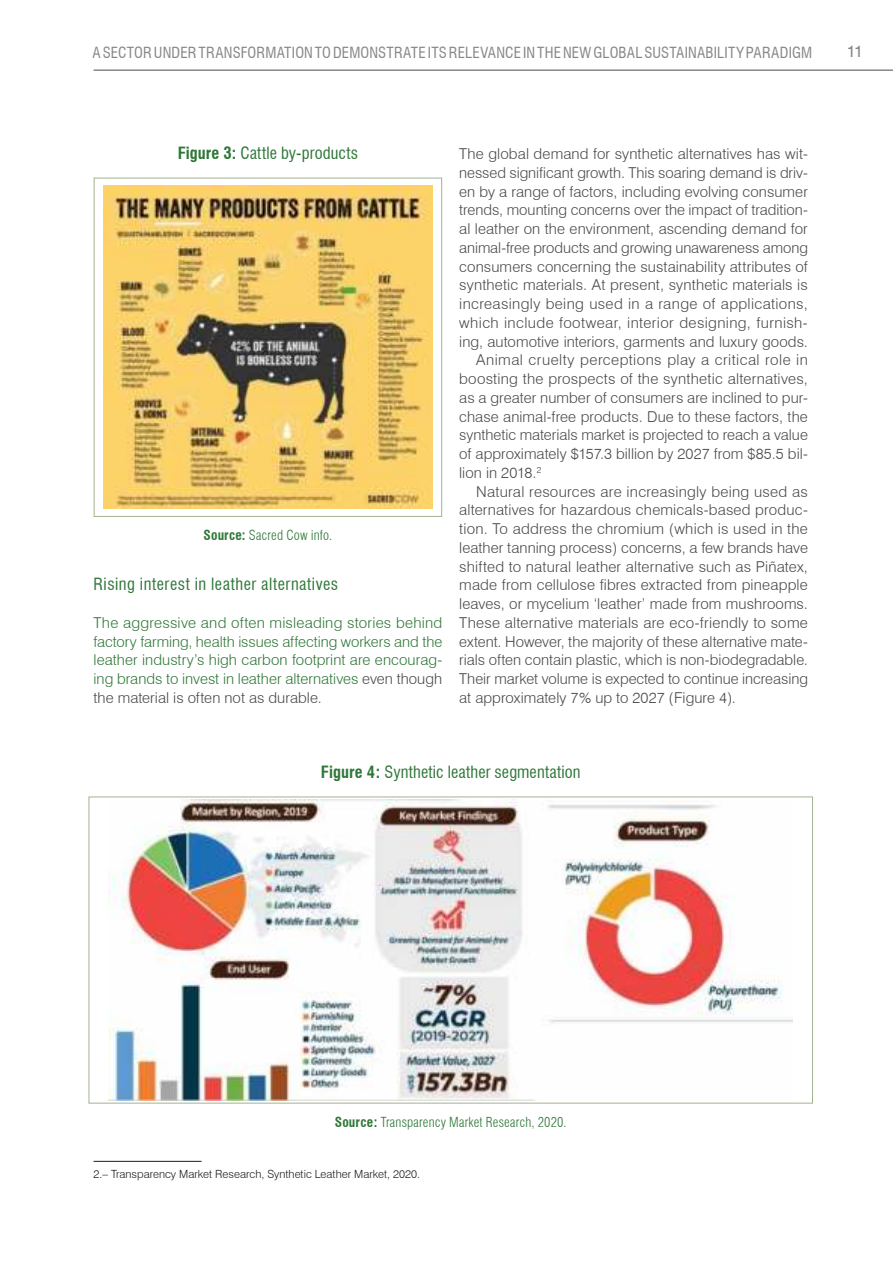
<style>
.page{position:relative;width:893px;height:1263px;background:#fff}
.page>*{position:absolute;margin:0;border:0;box-sizing:border-box;transform-origin:0 0}
.t1{font:condensed 16.5px "Swiss 721 BT";letter-spacing:.015em;color:#2f7738}
.t2{font:16.5px "Swiss 721 BT";color:#878786}
.t3{font:300 15px "Swiss 721 BT";letter-spacing:.005em;color:#4a4948}
.t4{font:300 15px/18.8px "Swiss 721 BT";letter-spacing:.005em;color:#2f7738;text-align:justify}
.t5{font:300 15px "Swiss 721 BT";letter-spacing:.025em;color:#4a4948}
.t6{font:condensed 15px "Swiss 721 BT";letter-spacing:.01em;color:#878786}
.t7{font:300 15px "Swiss 721 BT";letter-spacing:.03em;color:#4a4948}
.t8{font:300 condensed 13.5px "Swiss 721 BT";letter-spacing:.01em;color:#2f7738}
.t9{font:300 11.25px "Swiss 721 BT";color:#1c1c1b}
.s1{font-weight:700}
.s2{color:#4a4948}
</style>
<div class="page">
<hr style="left:94px;top:69px;width:799px;height:2px;background:#878786">
<img style="left:103px;top:186px;width:330px;height:323px">
<div style="left:94px;top:178px;width:348px;height:339px;border:1px solid #a3b38f"></div>
<hr style="left:94px;top:1161px;width:108px;height:1px;background:#1c1c1b">
<img style="left:109px;top:799px;width:684px;height:302px">
<p class="t6" style="left:93px;top:46px;width:721px">A SECTOR UNDER TRANSFORMATION TO DEMONSTRATE ITS RELEVANCE IN THE NEW GLOBAL SUSTAINABILITY PARADIGM</p>
<p class="t2" style="left:847px;top:45px;width:18px">11</p>
<p class="t1" style="left:178px;top:146px;width:182px"><span class="s1">Figure 3:</span> Cattle by-products</p>
<p class="t8" style="left:204px;top:529px;width:130px"><span class="s1">Source:</span> Sacred Cow info.</p>
<p class="t1" style="left:94px;top:578px;width:246px">Rising interest in leather alternatives</p>
<p class="t4" style="left:94px;top:614px;width:350px">The aggressive and often misleading stories behind factory farming, health issues affecting workers and the leather industry’s high carbon footprint are encourag&shy;ing brands to invest in leather alternatives <span class="s2">even though the material is often not as durable.</span></p>
<p class="t3" style="left:459px;top:148px;width:350px">The global demand for synthetic alternatives has wit-</p>
<p class="t3" style="left:459px;top:163px;width:350px">nessed significant growth. This soaring demand is driv-</p>
<p class="t3" style="left:459px;top:185px;width:350px">en by a range of factors, including evolving consumer</p>
<p class="t3" style="left:459px;top:204px;width:350px">trends, mounting concerns over the impact of tradition-</p>
<p class="t3" style="left:459px;top:223px;width:350px">al leather on the environment, ascending demand for</p>
<p class="t3" style="left:459px;top:241px;width:350px">animal-free products and growing unawareness among</p>
<p class="t3" style="left:459px;top:260px;width:350px">consumers concerning the sustainability attributes of</p>
<p class="t3" style="left:459px;top:279px;width:350px">synthetic materials. At present, synthetic materials is</p>
<p class="t5" style="left:459px;top:298px;width:350px">increasingly being used in a range of applications,</p>
<p class="t5" style="left:459px;top:316px;width:350px">which include footwear, interior designing, furnish-</p>
<p class="t3" style="left:459px;top:335px;width:350px">ing, automotive interiors, garments and luxury goods.</p>
<p class="t7" style="left:476px;top:354px;width:333px">Animal cruelty perceptions play a critical role in</p>
<p class="t3" style="left:459px;top:373px;width:350px">boosting the prospects of the synthetic alternatives,</p>
<p class="t3" style="left:459px;top:391px;width:350px">as a greater number of consumers are inclined to pur-</p>
<p class="t3" style="left:459px;top:410px;width:350px">chase animal-free products. Due to these factors, the</p>
<p class="t3" style="left:459px;top:429px;width:350px">synthetic materials market is projected to reach a value</p>
<p class="t3" style="left:459px;top:448px;width:350px">of approximately $157.3 billion by 2027 from $85.5 bil-</p>
<p class="t3" style="left:459px;top:466px;width:84px">lion in 2018.<sup>2</sup></p>
<p class="t3" style="left:476px;top:485px;width:333px">Natural resources are increasingly being used as</p>
<p class="t3" style="left:459px;top:504px;width:350px">alternatives for hazardous chemicals-based produc-</p>
<p class="t3" style="left:459px;top:523px;width:350px">tion. To address the chromium ( which is used in the</p>
<p class="t3" style="left:459px;top:541px;width:350px">leather tanning process ) concerns, a few brands have</p>
<p class="t3" style="left:459px;top:560px;width:350px">shifted to natural leather alternative such as Piñatex,</p>
<p class="t3" style="left:459px;top:576px;width:350px">made from cellulose fibres extracted from pineapple</p>
<p class="t3" style="left:459px;top:598px;width:350px">leaves, or mycelium ‘leather’ made from mushrooms.</p>
<p class="t3" style="left:459px;top:616px;width:350px">These alternative materials are eco-friendly to some</p>
<p class="t3" style="left:459px;top:635px;width:350px">extent. However, the majority of these alternative mate-</p>
<p class="t3" style="left:459px;top:654px;width:350px">rials often contain plastic, which is non-biodegradable.</p>
<p class="t3" style="left:459px;top:673px;width:350px">Their market volume is expected to continue increasing</p>
<p class="t3" style="left:459px;top:691px;width:278px">at approximately 7 % up to 2027 ( Figure 4 ).</p>
<p class="t1" style="left:321px;top:765px;width:261px"><span class="s1">Figure 4 :</span> Synthetic leather segmentation</p>
<p class="t8" style="left:335px;top:1116px;width:233px"><span class="s1">Source :</span> Transparency Market Research, 2020.</p>
<p class="t9" style="left:94px;top:1169px;width:328px">2.– Transparency Market Research, Synthetic Leather Market, 2020.</p>
</div>
